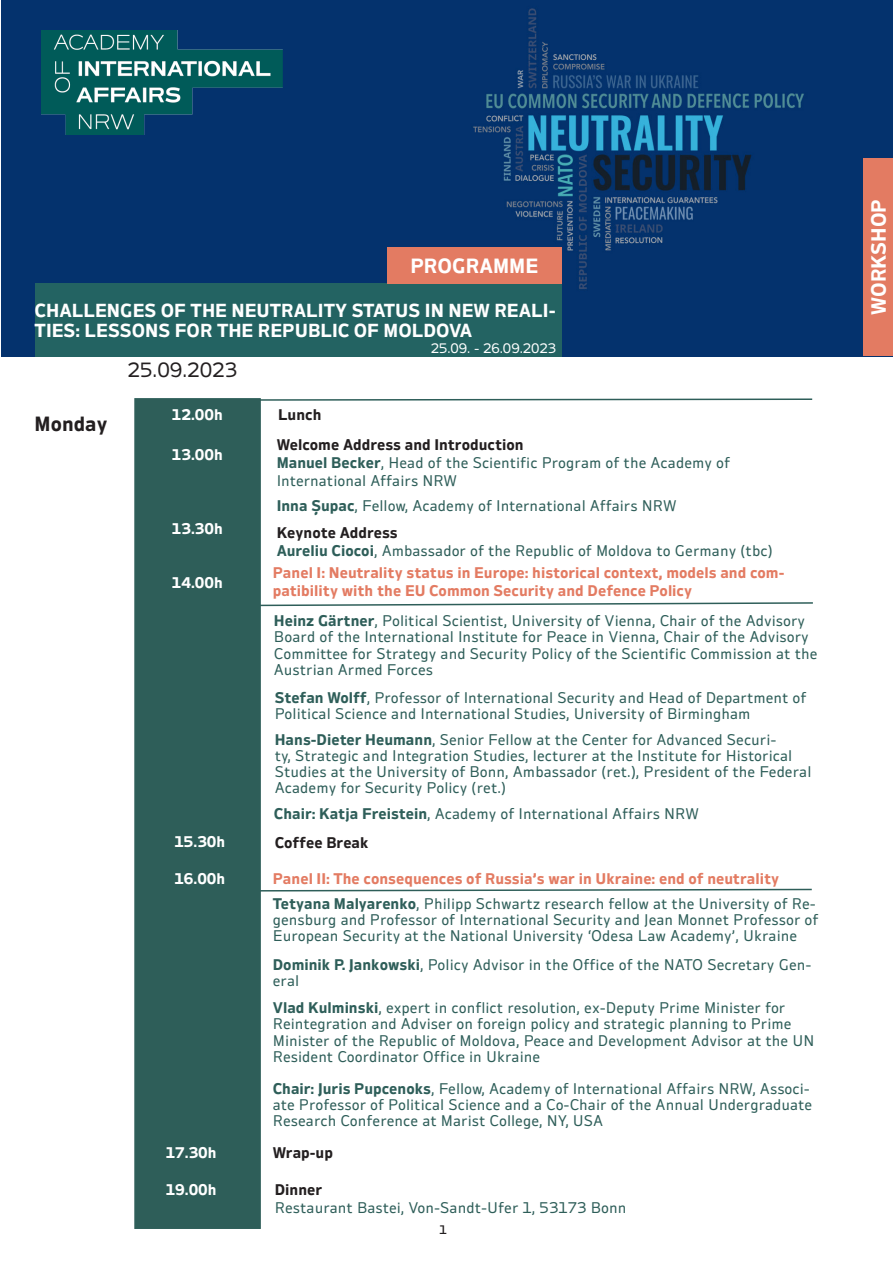
<style>
.page{position:relative;width:893px;height:1263px;background:#fff}
.page>*{position:absolute;margin:0;border:0;box-sizing:border-box;transform-origin:0 0}
.t1{font:700 18px "Ambiguity Normate";color:#fff}
.t2{font:18px "Ambiguity Normate";color:#231f20}
.t3{font:700 18px "Ambiguity Normate";color:#231f20}
.t4{font:18px "Ambiguity Tradition";color:#231f20}
.t5{font:700 16.5px "Ambiguity Normate";color:#fff}
.t6{font:13.5px/16.2px "Ambiguity Normate";color:#2e5e59}
.t7{font:700 13.5px/18px "Ambiguity Normate";color:#e37b62}
.t8{font:700 13.5px "Ambiguity Normate";color:#231f20}
.t9{font:700 13.5px "Ambiguity Normate";color:#fff}
.t10{font:12px "Ambiguity Normate";color:#fff}
.s1{font-weight:700}
</style>
<div class="page">
<img style="left:1px;top:0;width:892px;height:356px">
<div style="left:863px;top:158px;width:30px;height:198px;background:#e37b62"></div>
<div style="left:35px;top:284px;width:526px;height:73px;background:#236362"></div>
<div style="left:387px;top:248px;width:174px;height:36px;background:#e37b62"></div>
<div style="left:134px;top:398px;width:127px;height:831px;background:#2e5e59;border:2px solid #2e5e59"></div>
<svg style="left:258px;top:398px;width:555px;height:3px"></svg>
<svg style="left:258px;top:601px;width:555px;height:6px"></svg>
<svg style="left:258px;top:888px;width:554px;height:4px"></svg>
<img style="left:42px;top:30px;width:240px;height:104px">
<p class="t1" style="left:410px;top:252px;width:129px">PROGRAMME</p>
<p class="t5" style="left:35px;top:298px;width:522px">CHALLENGES OF THE NEUTRALITY STATUS IN NEW REALI-</p>
<p class="t5" style="left:35px;top:318px;width:439px">TIES: LESSONS FOR THE REPUBLIC OF MOLDOVA</p>
<p class="t3" style="left:35px;top:409px;width:74px">Monday</p>
<p class="t2" style="left:128px;top:356px;width:111px">25.09.2023</p>
<p class="t9" style="left:172px;top:404px;width:52px">12.00h</p>
<p class="t9" style="left:172px;top:444px;width:52px">13.00h</p>
<p class="t9" style="left:172px;top:518px;width:52px">13.30h</p>
<p class="t9" style="left:172px;top:572px;width:52px">14.00h</p>
<p class="t9" style="left:174px;top:831px;width:52px">15.30h</p>
<p class="t9" style="left:174px;top:868px;width:52px">16.00h</p>
<p class="t9" style="left:166px;top:1142px;width:52px">17.30h</p>
<p class="t9" style="left:166px;top:1179px;width:52px">19.00h</p>
<p class="t8" style="left:278px;top:404px;width:45px">Lunch</p>
<p class="t10" style="left:431px;top:338px;width:127px">25.09. - 26.09.2023</p>
<p class="t8" style="left:277px;top:434px;width:249px">Welcome Address and Introduction</p>
<p class="t6" style="left:277px;top:454px;width:455px"><span class="s1">Manuel Becker</span>, Head of the Scientific Program of the Academy of</p>
<p class="t6" style="left:277px;top:472px;width:182px">International Affairs NRW</p>
<p class="t6" style="left:277px;top:497px;width:401px"><span class="s1">Inna Șupac</span>, Fellow, Academy of International Affairs NRW</p>
<p class="t8" style="left:277px;top:522px;width:123px">Keynote Address</p>
<p class="t6" style="left:277px;top:542px;width:498px"><span class="s1">Aureliu Ciocoi</span>, Ambassador of the Republic of Moldova to Germany (tbc)</p>
<p class="t7" style="left:273px;top:563px;width:513px">Panel I: Neutrality status in Europe: historical context, models and com&shy;patibility with the EU Common Security and Defence Policy</p>
<p class="t6" style="left:274px;top:612px;width:545px"><span class="s1">Heinz Gärtner</span>, Political Scientist, University of Vienna, Chair of the Advisory Board of the International Institute for Peace in Vienna, Chair of the Advisory Committee for Strategy and Security Policy of the Scientific Commission at the Austrian Armed Forces</p>
<p class="t6" style="left:275px;top:689px;width:533px"><span class="s1">Stefan Wolff</span>, Professor of International Security and Head of Department of<br>Political Science and International Studies, University of Birmingham</p>
<p class="t6" style="left:275px;top:731px;width:538px"><span class="s1">Hans-Dieter Heumann</span>, Senior Fellow at the Center for Advanced Securi-<br>ty, Strategic and Integration Studies, lecturer at the Institute for Historical Studies at the University of Bonn, Ambassador (ret.), President of the Federal Academy for Security Policy (ret.)</p>
<p class="t6" style="left:274px;top:805px;width:426px"><span class="s1">Chair: Katja Freistein</span>, Academy of International Affairs NRW</p>
<p class="t8" style="left:275px;top:832px;width:95px">Coffee Break</p>
<p class="t7" style="left:273px;top:869px;width:508px">Panel II: The consequences of Russia’s war in Ukraine: end of neutrality</p>
<p class="t6" style="left:273px;top:895px;width:547px"><span class="s1">Tetyana Malyarenko</span>, Philipp Schwartz research fellow at the University of Re&shy;gensburg and Professor of International Security and Jean Monnet Professor of<br>European Security at the National University ‘Odesa Law Academy’, Ukraine</p>
<p class="t6" style="left:273px;top:956px;width:540px"><span class="s1">Dominik P. Jankowski</span>, Policy Advisor in the Office of the NATO Secretary Gen&shy;eral</p>
<p class="t6" style="left:273px;top:999px;width:543px"><span class="s1">Vlad Kulminski</span>, expert in conflict resolution, ex-Deputy Prime Minister for Reintegration and Adviser on foreign policy and strategic planning to Prime Minister of the Republic of Moldova, Peace and Development Advisor at the UN Resident Coordinator Office in Ukraine</p>
<p class="t6" style="left:273px;top:1080px;width:541px"><span class="s1">Chair: Juris Pupcenoks</span>, Fellow, Academy of International Affairs NRW, Associ&shy;ate Professor of Political Science and a Co-Chair of the Annual Undergraduate<br>Research Conference at Marist College, NY, USA</p>
<p class="t8" style="left:273px;top:1142px;width:62px">Wrap-up</p>
<p class="t8" style="left:275px;top:1179px;width:49px">Dinner</p>
<p class="t6" style="left:275px;top:1199px;width:353px">Restaurant Bastei, Von-Sandt-Ufer 1, 53173 Bonn</p>
<p class="t4" style="left:439px;top:1213px;width:9px">1</p>
<p class="t1" style="left:864px;top:315px;width:117px;rotate:-90deg">WORKSHOP</p>
</div>
